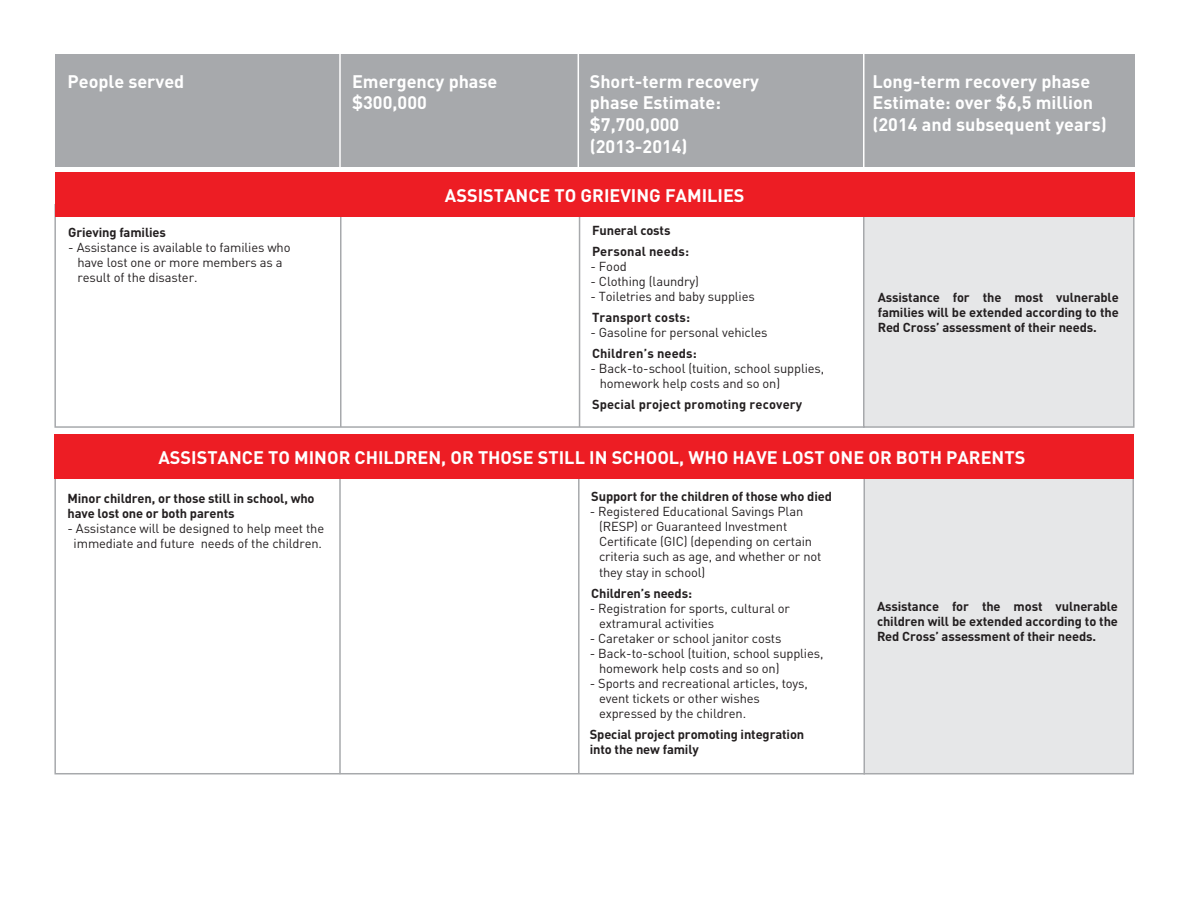
<style>
.page{position:relative;width:1188px;height:918px;background:#fff}
.page>*{position:absolute;margin:0;border:0;box-sizing:border-box;transform-origin:0 0}
.t1{font:700 18px/21.6px "DIN";color:#fff}
.t2{font:12.9px/15px "DIN";letter-spacing:-.01em;color:#231f20}
.t3{font:700 12.9px/15px "DIN";letter-spacing:-.01em;color:#231f20}
.t4{font:700 12.9px/21px "DIN";letter-spacing:.01em;color:#231f20}
</style>
<div class="page">
<div style="left:863px;top:183px;width:272px;height:245px;background:#e6e7e8;border:1px solid #a7a9ac"></div>
<div style="left:54px;top:204px;width:812px;height:224px;border:2px solid #a7a9ac"></div>
<div style="left:864px;top:479px;width:270px;height:295px;background:#e6e7e8"></div>
<hr style="left:340px;top:204px;width:2px;height:223px;background:#a7a9ac">
<hr style="left:339px;top:477px;width:2px;height:297px;background:#a7a9ac">
<hr style="left:579px;top:204px;width:1px;height:223px;background:#a7a9ac">
<hr style="left:578px;top:477px;width:2px;height:297px;background:#a7a9ac">
<div style="left:54px;top:434px;width:1080px;height:45px;background:#ed1d24"></div>
<div style="left:55px;top:54px;width:1080px;height:113px;background:#a7a9ac"></div>
<hr style="left:863px;top:50px;width:2px;height:118px;background:#fff">
<hr style="left:339px;top:50px;width:2px;height:118px;background:#fff">
<hr style="left:578px;top:50px;width:1px;height:118px;background:#fff">
<div style="left:55px;top:172px;width:1080px;height:46px;background:#ed1d24"></div>
<h1 class="t1" style="left:352px;top:70px;width:147px">Emergency phase $300,000</h1>
<h1 class="t1" style="left:590px;top:70px;width:171px">Short-term recovery phase Estimate: $7,700,000 (2013-2014)</h1>
<h1 class="t1" style="left:445px;top:184px;width:301px">ASSISTANCE TO GRIEVING FAMILIES</h1>
<h1 class="t1" style="left:68px;top:70px;width:118px">People served</h1>
<h1 class="t1" style="left:872px;top:70px;width:236px">Long-term recovery phase<br>Estimate: over $6,5 million (2014 and subsequent years)</h1>
<p class="t3" style="left:68px;top:224px;width:99px">Grieving families</p>
<p class="t2" style="left:77px;top:240px;width:215px;text-indent:-9px">- Assistance is available to families who have lost one or more members as a result of the disaster.</p>
<p class="t4" style="left:592px;top:219px;width:98px">Funeral costs<br>Personal needs:</p>
<p class="t2" style="left:591px;top:259px;width:38px">- Food</p>
<p class="t2" style="left:591px;top:274px;width:110px">- Clothing (laundry)</p>
<p class="t2" style="left:591px;top:289px;width:166px">- Toiletries and baby supplies</p>
<p class="t4" style="left:592px;top:306px;width:100px">Transport costs:</p>
<p class="t2" style="left:591px;top:325px;width:179px">- Gasoline for personal vehicles</p>
<p class="t4" style="left:592px;top:342px;width:106px">Children’s needs:</p>
<p class="t2" style="left:600px;top:361px;width:226px;text-indent:-9px">- Back-to-school (tuition, school supplies, homework help costs and so on)</p>
<p class="t4" style="left:592px;top:393px;width:212px">Special project promoting recovery</p>
<p class="t3" style="left:878px;top:289px;width:243px;text-align:justify">Assistance for the most vulnerable families will be extended according to the Red Cross’ assessment of their needs.</p>
<h1 class="t1" style="left:158px;top:446px;width:868px">ASSISTANCE TO MINOR CHILDREN, OR THOSE STILL IN SCHOOL, WHO HAVE LOST ONE OR BOTH PARENTS</h1>
<p class="t3" style="left:67px;top:491px;width:249px">Minor children, or those still in school, who have lost one or both parents</p>
<p class="t2" style="left:67px;top:521px;width:258px;text-align:center">- Assistance will be designed to help meet the immediate and future needs of the children.</p>
<p class="t3" style="left:591px;top:489px;width:242px">Support for the children of those who died</p>
<p class="t2" style="left:599px;top:504px;width:224px;text-indent:-9px">- Registered Educational Savings Plan (RESP) or Guaranteed Investment Certificate (GIC) (depending on certain criteria such as age, and whether or not they stay in school)</p>
<p class="t3" style="left:591px;top:585px;width:102px">Children’s needs:</p>
<p class="t2" style="left:599px;top:600px;width:192px;text-indent:-9px">- Registration for sports, cultural or extramural activities</p>
<p class="t2" style="left:590px;top:630px;width:193px">- Caretaker or school janitor costs</p>
<p class="t2" style="left:599px;top:645px;width:226px;text-indent:-9px">- Back-to-school (tuition, school supplies, homework help costs and so on)</p>
<p class="t2" style="left:599px;top:675px;width:210px;text-indent:-9px">- Sports and recreational articles, toys, event tickets or other wishes expressed by the children.</p>
<p class="t3" style="left:590px;top:726px;width:216px;line-height:15.5px">Special project promoting integration into the new family</p>
<p class="t3" style="left:877px;top:598px;width:243px;text-align:justify">Assistance for the most vulnerable children will be extended according to the Red Cross’ assessment of their needs.</p>
</div>
